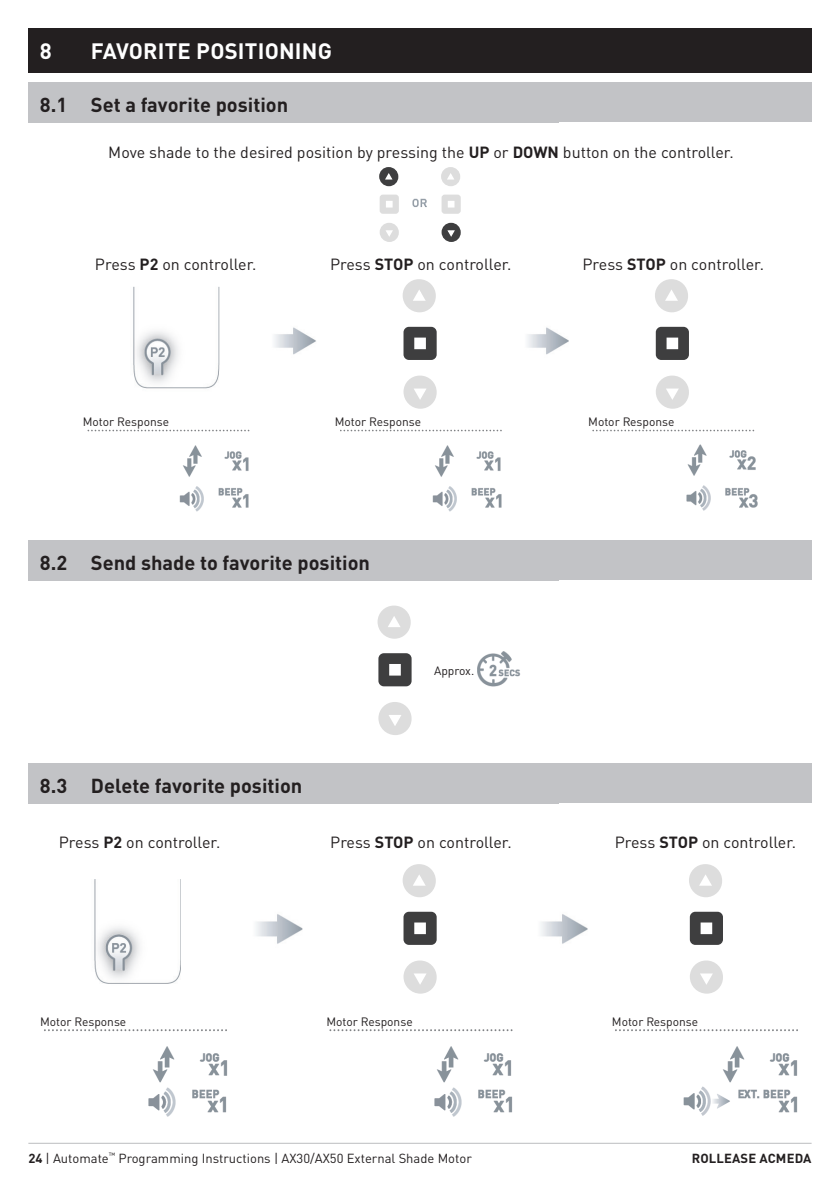
<style>
.page{position:relative;width:840px;height:1191px;background:#fff}
.page>*{position:absolute;margin:0;border:0;box-sizing:border-box;transform-origin:0 0}
.Heading{font:700 22px "DINOT";letter-spacing:.01em;color:#fff}
.SubHeading{font:700 20px "DINOT";color:#231f20}
.Copy{font:16px "DINOT";color:#231f20}
.t1{font:13px "DINOT";color:#231f20}
.t2{font:700 13px "DINOT";letter-spacing:.01em;color:#231f20}
.Copy-2{font:12px "DINOT";color:#231f20}
.s1{font-weight:700}
</style>
<div class="page">
<hr style="left:28px;top:1142px;width:783px;height:1px;background:#bcbdc0">
<img style="left:412px;top:198px;width:15px;height:9px">
<img style="left:133px;top:287px;width:86px;height:102px">
<img style="left:274px;top:327px;width:42px;height:28px">
<img style="left:527px;top:327px;width:41px;height:28px">
<svg style="left:87px;top:429px;width:163px;height:3px"></svg>
<svg style="left:340px;top:429px;width:162px;height:3px"></svg>
<svg style="left:592px;top:429px;width:163px;height:3px"></svg>
<img style="left:179px;top:486px;width:70px;height:26px">
<img style="left:432px;top:486px;width:70px;height:26px">
<img style="left:686px;top:485px;width:71px;height:26px">
<img style="left:477px;top:651px;width:44px;height:36px">
<img style="left:94px;top:879px;width:86px;height:105px">
<img style="left:256px;top:914px;width:46px;height:30px">
<img style="left:541px;top:914px;width:47px;height:30px">
<svg style="left:44px;top:1029px;width:183px;height:3px"></svg>
<svg style="left:329px;top:1029px;width:184px;height:3px"></svg>
<svg style="left:615px;top:1029px;width:183px;height:3px"></svg>
<img style="left:148px;top:1087px;width:79px;height:30px">
<img style="left:434px;top:1087px;width:79px;height:30px">
<img style="left:683px;top:1086px;width:115px;height:30px">
<div style="left:28px;top:763px;width:783px;height:40px;background:#c2c3c6"></div>
<img style="left:435px;top:445px;width:66px;height:32px">
<img style="left:183px;top:445px;width:66px;height:32px">
<img style="left:687px;top:444px;width:69px;height:32px">
<img style="left:153px;top:1046px;width:75px;height:36px">
<img style="left:437px;top:1046px;width:75px;height:36px">
<img style="left:723px;top:1046px;width:75px;height:36px">
<div style="left:28px;top:82px;width:783px;height:40px;background:#c2c3c6"></div>
<div style="left:28px;top:540px;width:783px;height:40px;background:#c2c3c6"></div>
<div style="left:28px;top:83px;width:530px;height:40px;background:#c2c3c6"></div>
<div style="left:28px;top:541px;width:530px;height:40px;background:#c2c3c6"></div>
<div style="left:28px;top:764px;width:530px;height:40px;background:#c2c3c6"></div>
<div style="left:28px;top:29px;width:783px;height:44px;background:#231f20"></div>
<div style="left:404px;top:377px;width:31px;height:30px;background:#ddd;border-radius:15px"></div>
<div style="left:403px;top:375px;width:33px;height:34px;border:3px solid #ddd;border-radius:15px"></div>
<div style="left:404px;top:328px;width:31px;height:31px;background:#3e3e3f;border-radius:4px"></div>
<div style="left:403px;top:327px;width:33px;height:33px;border:3px solid #3e3e3f;border-radius:4px"></div>
<svg style="left:414px;top:388px;width:12px;height:11px"></svg>
<div style="left:415px;top:339px;width:9px;height:9px;background:#fff"></div>
<div style="left:414px;top:337px;width:11px;height:12px;border:3px solid #fff"></div>
<div style="left:403px;top:280px;width:31px;height:31px;background:#ddd;border-radius:15px"></div>
<div style="left:402px;top:279px;width:33px;height:33px;border:3px solid #ddd;border-radius:15px"></div>
<svg style="left:413px;top:290px;width:13px;height:11px"></svg>
<div style="left:656px;top:377px;width:31px;height:30px;background:#ddd;border-radius:15px"></div>
<div style="left:655px;top:375px;width:33px;height:34px;border:3px solid #ddd;border-radius:15px"></div>
<div style="left:656px;top:328px;width:31px;height:31px;background:#3e3e3f;border-radius:4px"></div>
<div style="left:655px;top:327px;width:33px;height:33px;border:3px solid #3e3e3f;border-radius:4px"></div>
<svg style="left:666px;top:388px;width:13px;height:12px"></svg>
<div style="left:667px;top:339px;width:9px;height:9px;background:#fff"></div>
<div style="left:666px;top:337px;width:11px;height:12px;border:3px solid #fff"></div>
<div style="left:655px;top:280px;width:31px;height:31px;background:#ddd;border-radius:15px"></div>
<div style="left:654px;top:279px;width:33px;height:33px;border:3px solid #ddd;border-radius:15px"></div>
<svg style="left:665px;top:290px;width:13px;height:11px"></svg>
<div style="left:380px;top:223px;width:18px;height:18px;background:#ddd;border-radius:9px"></div>
<div style="left:379px;top:223px;width:19px;height:19px;border:2px solid #ddd;border-radius:9px"></div>
<div style="left:380px;top:195px;width:18px;height:18px;background:#ddd;border-radius:2px"></div>
<div style="left:379px;top:195px;width:19px;height:19px;border:2px solid #ddd;border-radius:2px"></div>
<svg style="left:386px;top:230px;width:7px;height:7px"></svg>
<div style="left:385px;top:201px;width:7px;height:6px;border:2px solid #fff"></div>
<div style="left:379px;top:168px;width:18px;height:17px;background:#3e3e3f;border-radius:9px"></div>
<div style="left:379px;top:167px;width:19px;height:19px;border:2px solid #3e3e3f;border-radius:9px"></div>
<svg style="left:385px;top:173px;width:8px;height:7px"></svg>
<div style="left:442px;top:223px;width:17px;height:18px;background:#3e3e3f;border-radius:9px"></div>
<div style="left:441px;top:223px;width:19px;height:19px;border:2px solid #3e3e3f;border-radius:9px"></div>
<div style="left:442px;top:195px;width:17px;height:18px;background:#ddd;border-radius:2px"></div>
<div style="left:441px;top:195px;width:19px;height:19px;border:2px solid #ddd;border-radius:2px"></div>
<svg style="left:447px;top:230px;width:8px;height:7px"></svg>
<div style="left:447px;top:201px;width:7px;height:6px;border:2px solid #fff"></div>
<div style="left:441px;top:168px;width:18px;height:17px;background:#ddd;border-radius:9px"></div>
<div style="left:441px;top:167px;width:19px;height:19px;border:2px solid #ddd;border-radius:9px"></div>
<svg style="left:447px;top:173px;width:7px;height:7px"></svg>
<div style="left:379px;top:703px;width:31px;height:31px;background:#ddd;border-radius:15px"></div>
<div style="left:378px;top:702px;width:33px;height:33px;border:3px solid #ddd;border-radius:15px"></div>
<div style="left:379px;top:654px;width:31px;height:31px;background:#3e3e3f;border-radius:4px"></div>
<div style="left:378px;top:653px;width:33px;height:33px;border:3px solid #3e3e3f;border-radius:4px"></div>
<svg style="left:389px;top:715px;width:12px;height:11px"></svg>
<div style="left:390px;top:665px;width:9px;height:9px;background:#fff"></div>
<div style="left:389px;top:664px;width:11px;height:11px;border:3px solid #fff"></div>
<div style="left:378px;top:607px;width:31px;height:30px;background:#ddd;border-radius:15px"></div>
<div style="left:377px;top:605px;width:33px;height:33px;border:3px solid #ddd;border-radius:15px"></div>
<svg style="left:388px;top:616px;width:12px;height:11px"></svg>
<div style="left:404px;top:961px;width:31px;height:31px;background:#ddd;border-radius:15px"></div>
<div style="left:403px;top:960px;width:33px;height:33px;border:3px solid #ddd;border-radius:15px"></div>
<div style="left:404px;top:913px;width:31px;height:30px;background:#3e3e3f;border-radius:4px"></div>
<div style="left:403px;top:911px;width:33px;height:34px;border:3px solid #3e3e3f;border-radius:4px"></div>
<svg style="left:414px;top:973px;width:12px;height:11px"></svg>
<div style="left:415px;top:923px;width:9px;height:9px;background:#fff"></div>
<div style="left:414px;top:922px;width:11px;height:12px;border:3px solid #fff"></div>
<div style="left:403px;top:865px;width:31px;height:31px;background:#ddd;border-radius:15px"></div>
<div style="left:402px;top:864px;width:33px;height:33px;border:3px solid #ddd;border-radius:15px"></div>
<svg style="left:413px;top:875px;width:13px;height:11px"></svg>
<div style="left:690px;top:961px;width:31px;height:31px;background:#ddd;border-radius:15px"></div>
<div style="left:689px;top:960px;width:33px;height:33px;border:3px solid #ddd;border-radius:15px"></div>
<div style="left:690px;top:913px;width:31px;height:30px;background:#3e3e3f;border-radius:4px"></div>
<div style="left:689px;top:911px;width:33px;height:34px;border:3px solid #3e3e3f;border-radius:4px"></div>
<svg style="left:700px;top:973px;width:13px;height:12px"></svg>
<div style="left:701px;top:923px;width:9px;height:9px;background:#fff"></div>
<div style="left:700px;top:922px;width:11px;height:12px;border:3px solid #fff"></div>
<div style="left:689px;top:865px;width:31px;height:31px;background:#ddd;border-radius:15px"></div>
<div style="left:688px;top:864px;width:33px;height:33px;border:3px solid #ddd;border-radius:15px"></div>
<svg style="left:699px;top:875px;width:13px;height:11px"></svg>
<p class="Heading" style="left:40px;top:36px;width:13px">8</p>
<p class="Heading" style="left:91px;top:36px;width:242px">FAVORITE POSITIONING</p>
<p class="SubHeading" style="left:40px;top:91px;width:250px">8.1 Set a favorite position</p>
<p class="Copy" style="left:108px;top:142px;width:626px">Move shade to the desired position by pressing the <span class="s1">UP</span> or <span class="s1">DOWN</span> button on the controller.</p>
<p class="Copy" style="left:95px;top:254px;width:163px">Press <span class="s1">P2</span> on controller.</p>
<p class="Copy" style="left:330px;top:254px;width:183px">Press <span class="s1">STOP</span> on controller.</p>
<p class="Copy" style="left:582px;top:254px;width:183px">Press <span class="s1">STOP</span> on controller.</p>
<p class="Copy-2" style="left:83px;top:414px;width:88px">Motor Response</p>
<p class="Copy-2" style="left:334px;top:414px;width:88px">Motor Response</p>
<p class="SubHeading" style="left:40px;top:549px;width:331px">8.2 Send shade to favorite position</p>
<p class="SubHeading" style="left:40px;top:773px;width:264px">8.3 Delete favorite position</p>
<p class="Copy-2" style="left:434px;top:663px;width:42px">Approx.</p>
<p class="Copy-2" style="left:588px;top:414px;width:88px">Motor Response</p>
<p class="Copy" style="left:59px;top:831px;width:163px">Press <span class="s1">P2</span> on controller.</p>
<p class="Copy" style="left:330px;top:831px;width:183px">Press <span class="s1">STOP</span> on controller.</p>
<p class="Copy" style="left:614px;top:831px;width:183px">Press <span class="s1">STOP</span> on controller.</p>
<p class="Copy-2" style="left:40px;top:1014px;width:88px">Motor Response</p>
<p class="Copy-2" style="left:326px;top:1014px;width:88px">Motor Response</p>
<p class="Copy-2" style="left:611px;top:1014px;width:88px">Motor Response</p>
<p class="t1" style="left:28px;top:1149px;width:444px"><span class="s1">24</span> | Automate<sup>™</sup> Programming Instructions | AX30/AX50 External Shade Motor</p>
<p class="t2" style="left:691px;top:1149px;width:121px">ROLLEASE ACMEDA</p>
</div>
